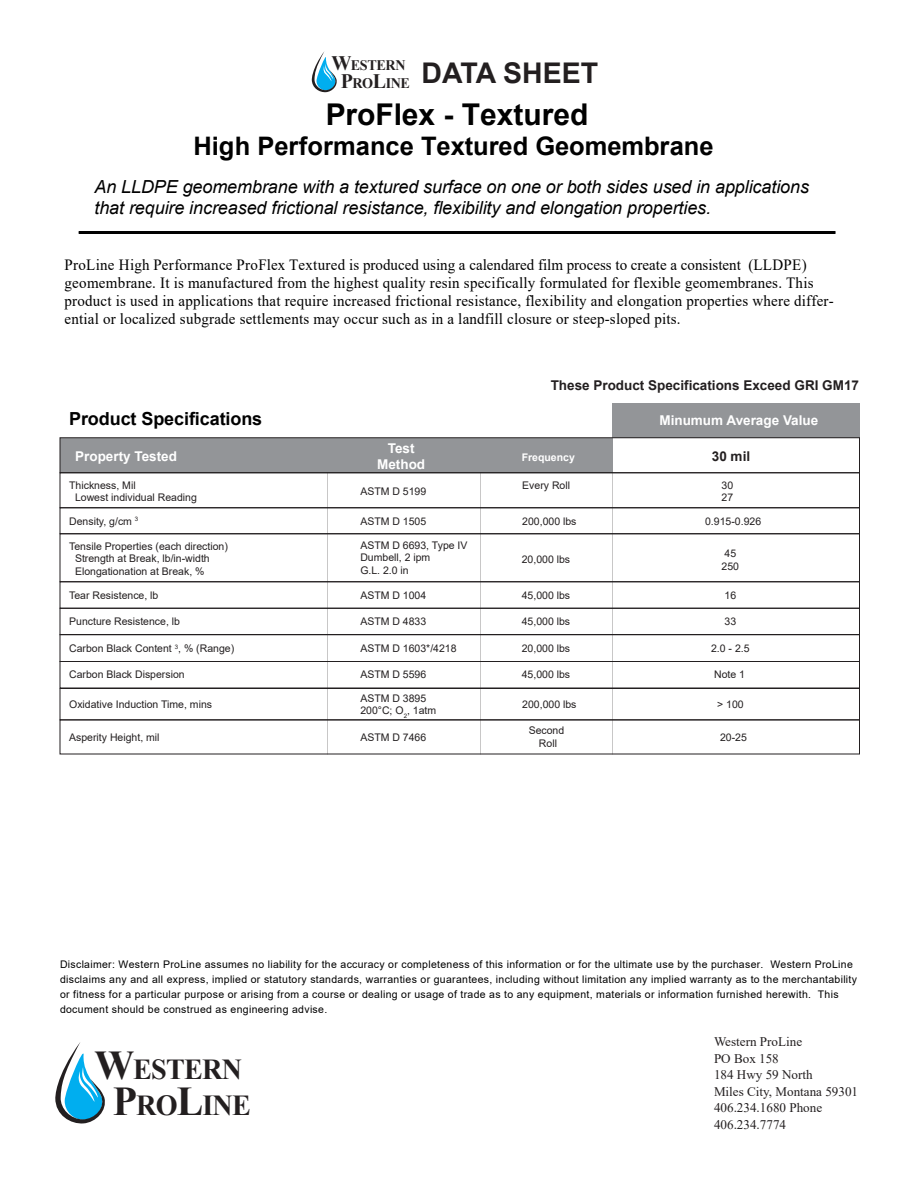
<style>
.page{position:relative;width:918px;height:1188px;background:#fff}
.page>*{position:absolute;margin:0;border:0;box-sizing:border-box;transform-origin:0 0}
.t1{font:700 30px "Arial";color:#010101}
.t2{font:700 28.95px/36.2px "Times New Roman";letter-spacing:-.025em;color:#231f20}
.t3{font:700 28.5px "Arial";color:#231f20}
.t4{font:700 25.5px "Arial";color:#010101}
.t5{font:italic 18px/21.6px "Arial";letter-spacing:-.005em;color:#010101}
.t6{font:700 18px "Arial";letter-spacing:-.005em;color:#010101}
.t7{font:15.6px/18px "Times New Roman";letter-spacing:.015em;color:#010101;scale:.96 1}
.t8{font:700 14.55px/18.1px "Times New Roman";letter-spacing:-.025em;color:#231f20}
.t9{font:700 13.5px "Arial";color:#231f20}
.t10{font:700 13.5px/16.2px "Arial";color:#fff;text-align:center}
.t11{font:13.05px/16.5px "Times New Roman";color:#231f20}
.t12{font:10.5px/12.6px "Arial";color:#231f20}
.t13{font:10.5px/15px "Arial";letter-spacing:.03em;color:#010101}
.t14{font:700 10.5px "Arial";color:#fff}
.s1{font-size:20.55px}
.s2{font-size:40.95px}
</style>
<div class="page">
<div style="left:60px;top:438px;width:552px;height:35px;background:#939598"></div>
<hr style="left:79px;top:231px;width:756px;height:3px;background:#010101">
<div style="left:612px;top:403px;width:248px;height:35px;background:#939598"></div>
<svg style="left:311px;top:51px;width:26px;height:42px"></svg>
<svg style="left:55px;top:1042px;width:50px;height:82px"></svg>
<div style="left:60px;top:437px;width:800px;height:36px;border:1px solid #231f20"></div>
<div style="left:60px;top:507px;width:800px;height:27px;border:1px solid #231f20"></div>
<div style="left:60px;top:608px;width:800px;height:27px;border:1px solid #231f20"></div>
<div style="left:60px;top:634px;width:800px;height:28px;border:1px solid #231f20"></div>
<div style="left:60px;top:661px;width:800px;height:27px;border:1px solid #231f20"></div>
<div style="left:60px;top:688px;width:800px;height:32px;border:1px solid #231f20"></div>
<div style="left:60px;top:533px;width:800px;height:49px;border:1px solid #231f20"></div>
<h3 class="t8" style="left:341px;top:55px;width:71px;text-indent:-9px"><span class="s1">W</span>ESTERN<br><span class="s1">P</span>RO<span class="s1">L</span>INE</h3>
<h3 class="t3" style="left:422px;top:53px;width:178px">DATA SHEET</h3>
<h1 class="t1" style="left:326px;top:93px;width:264px">ProFlex - Textured</h1>
<h3 class="t4" style="left:193px;top:128px;width:522px">High Performance Textured Geomembrane</h3>
<h3 class="t5" style="left:94px;top:176px;width:716px">An LLDPE geomembrane with a textured surface on one or both sides used in applications that require increased frictional resistance, flexibility and elongation properties.</h3>
<p class="t7" style="left:64px;top:255px;width:803px">ProLine High Performance ProFlex Textured is produced using a calendared film process to create a consistent (LLDPE) geomembrane. It is manufactured from the highest quality resin specifically formulated for flexible geomembranes. This product is used in applications that require increased frictional resistance, flexibility and elongation properties where differ&shy;ential or localized subgrade settlements may occur such as in a landfill closure or steep-sloped pits.</p>
<h3 class="t6" style="left:69px;top:406px;width:195px">Product Specifications</h3>
<p class="t10" style="left:75px;top:449px;width:103px">Property Tested</p>
<p class="t9" style="left:551px;top:375px;width:310px">These Product Specifications Exceed GRI GM17</p>
<p class="t10" style="left:659px;top:412px;width:160px">Minumum Average Value</p>
<p class="t10" style="left:377px;top:440px;width:49px">Test<br>Method</p>
<p class="t14" style="left:522px;top:450px;width:55px">Frequency</p>
<p class="t9" style="left:712px;top:447px;width:40px">30 mil</p>
<p class="t12" style="left:75px;top:479px;width:123px;text-indent:-6px">Thickness, Mil<br>Lowest individual Reading</p>
<p class="t12" style="left:522px;top:479px;width:49px">Every Roll</p>
<p class="t12" style="left:360px;top:485px;width:67px">ASTM D 5199</p>
<p class="t12" style="left:722px;top:479px;width:13px">30<br>27</p>
<p class="t12" style="left:69px;top:515px;width:71px">Density, g/cm <sup>3</sup></p>
<p class="t12" style="left:360px;top:515px;width:67px">ASTM D 1505</p>
<p class="t12" style="left:522px;top:515px;width:56px">200,000 lbs</p>
<p class="t12" style="left:705px;top:515px;width:58px">0.915-0.926</p>
<p class="t12" style="left:75px;top:540px;width:154px;text-indent:-6px">Tensile Properties (each direction)<br>Strength at Break, lb/in-width<br>Elongationation at Break, %</p>
<p class="t12" style="left:360px;top:539px;width:109px">ASTM D 6693, Type IV<br>Dumbell, 2 ipm<br>G.L. 2.0 in</p>
<p class="t12" style="left:522px;top:553px;width:50px">20,000 lbs</p>
<p class="t12" style="left:722px;top:547px;width:19px">45<br>250</p>
<p class="t12" style="left:69px;top:589px;width:91px">Tear Resistence, lb</p>
<p class="t12" style="left:69px;top:615px;width:112px">Puncture Resistence, lb</p>
<p class="t12" style="left:69px;top:642px;width:167px">Carbon Black Content <sup>3</sup>, % (Range)</p>
<p class="t12" style="left:69px;top:668px;width:117px">Carbon Black Dispersion</p>
<p class="t12" style="left:69px;top:698px;width:144px">Oxidative Induction Time, mins</p>
<p class="t12" style="left:69px;top:731px;width:92px">Asperity Height, mil</p>
<p class="t12" style="left:360px;top:589px;width:67px">ASTM D 1004</p>
<p class="t12" style="left:360px;top:615px;width:67px">ASTM D 4833</p>
<p class="t12" style="left:360px;top:642px;width:98px">ASTM D 1603*/4218</p>
<p class="t12" style="left:360px;top:668px;width:67px">ASTM D 5596</p>
<p class="t12" style="left:360px;top:692px;width:77px">ASTM D 3895<br>200°C; O<sub>2</sub>, 1atm</p>
<p class="t12" style="left:360px;top:731px;width:67px">ASTM D 7466</p>
<p class="t12" style="left:522px;top:589px;width:50px">45,000 lbs</p>
<p class="t12" style="left:522px;top:615px;width:50px">45,000 lbs</p>
<p class="t12" style="left:522px;top:642px;width:50px">20,000 lbs</p>
<p class="t12" style="left:522px;top:668px;width:50px">45,000 lbs</p>
<p class="t12" style="left:522px;top:698px;width:56px">200,000 lbs</p>
<p class="t12" style="left:529px;top:724px;width:37px;text-align:center">Second<br>Roll</p>
<p class="t12" style="left:725px;top:589px;width:13px">16</p>
<p class="t12" style="left:725px;top:615px;width:13px">33</p>
<p class="t12" style="left:711px;top:642px;width:40px">2.0 - 2.5</p>
<p class="t12" style="left:714px;top:668px;width:32px">Note 1</p>
<p class="t12" style="left:717px;top:698px;width:28px">&gt; 100</p>
<p class="t12" style="left:720px;top:731px;width:28px">20-25</p>
<p class="t13" style="left:60px;top:957px;width:799px">Disclaimer: Western ProLine assumes no liability for the accuracy or completeness of this information or for the ultimate use by the purchaser. Western ProLine disclaims any and all express, implied or statutory standards, warranties or guarantees, including without limitation any implied warranty as to the merchantability or fitness for a particular purpose or arising from a course or dealing or usage of trade as to any equipment, materials or information furnished herewith. This document should be construed as engineering advise.</p>
<h2 class="t2" style="left:113px;top:1050px;width:140px;text-indent:-18px"><span class="s2">W</span>ESTERN<br><span class="s2">P</span>RO<span class="s2">L</span>INE</h2>
<p class="t11" style="left:714px;top:1033px;width:146px">Western ProLine<br>PO Box 158<br>184 Hwy 59 North<br>Miles City, Montana 59301<br>406.234.1680 Phone<br>406.234.7774</p>
</div>
